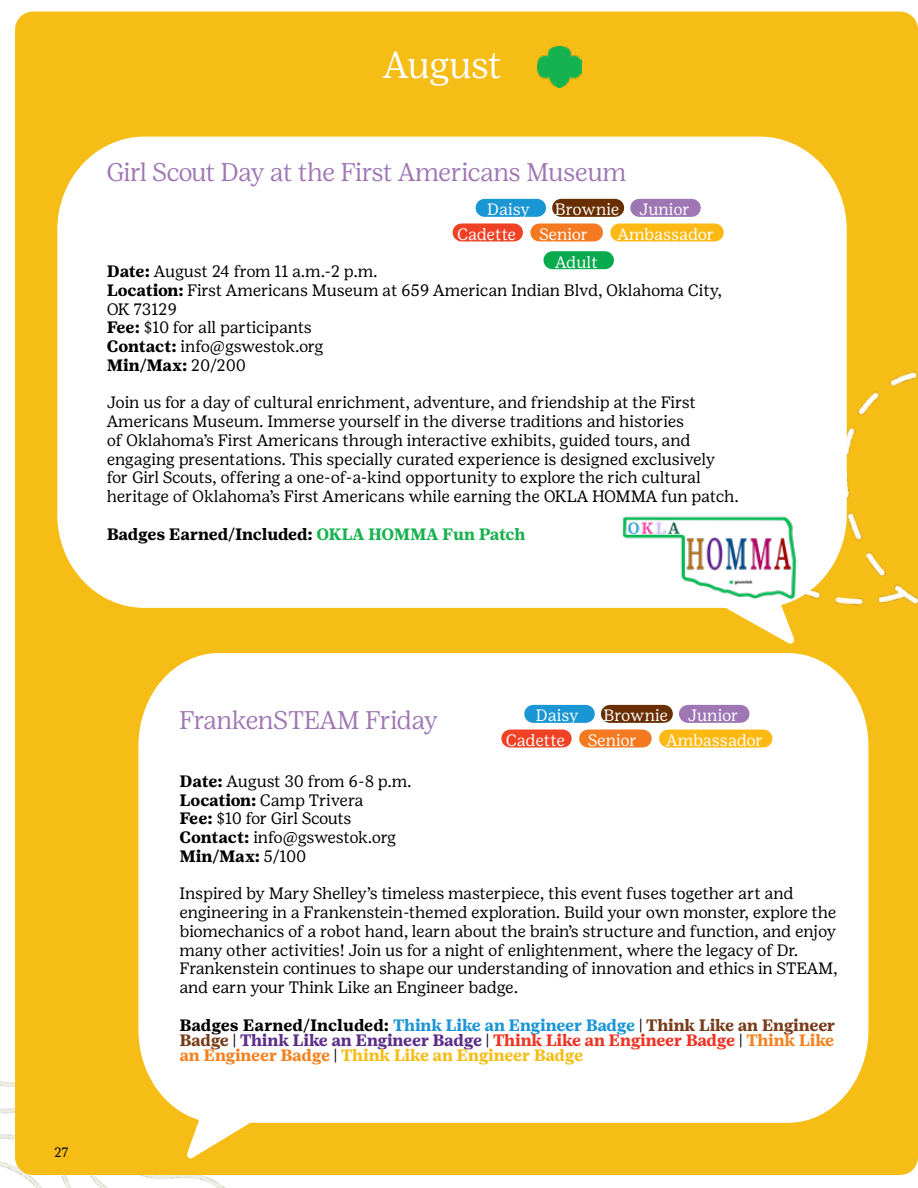
<style>
.page{position:relative;width:918px;height:1188px;background:#fff}
.page>*{position:absolute;margin:0;border:0;box-sizing:border-box;transform-origin:0 0}
.t1{font:300 37.5px "Girl Scout Display";letter-spacing:-.005em;color:#fff}
.t2{font:300 25.5px "Girl Scout Display";letter-spacing:-.005em;color:#9e76b4}
.t3{font:16.5px/18.8px "Girl Scout Text";letter-spacing:-.01em;color:#000}
.t4{font:700 16.5px/15px "Girl Scout Text";letter-spacing:-.015em;color:#000;text-align:justify}
.t5{font:16.5px/18.8px "Girl Scout Text";letter-spacing:-.03em;color:#000}
.t6{font:16.5px "Girl Scout Text";letter-spacing:-.005em;color:#fff}
.t7{font:700 16.5px "Girl Scout Text";letter-spacing:-.01em;color:#000101}
.t8{font:13.5px "Girl Scout Text";color:#000}
.s1{font-weight:700}
.s2{color:#19b250}
.s3{color:#1a96d4}
.s4{color:#773b19}
.s5{color:#5c2d89}
.s6{color:#ee3525}
.s7{color:#f58220}
.s8{color:#f6bd17}
</style>
<div class="page">
<img style="left:0;top:1081px;width:226px;height:107px">
<img style="left:17px;top:13px;width:901px;height:1161px">
<h1 class="t1" style="left:383px;top:43px;width:120px">August</h1>
<h2 class="t2" style="left:107px;top:157px;width:521px">Girl Scout Day at the First Americans Museum</h2>
<p class="t6" style="left:487px;top:200px;width:44px">Daisy</p>
<p class="t6" style="left:555px;top:200px;width:136px">Brownie Junior</p>
<p class="t6" style="left:555px;top:252px;width:44px">Adult</p>
<p class="t6" style="left:457px;top:224px;width:61px">Cadette</p>
<p class="t6" style="left:539px;top:224px;width:51px">Senior</p>
<p class="t6" style="left:617px;top:224px;width:98px">Ambassador</p>
<p class="t3" style="left:107px;top:262px;width:617px"><span class="s1">Date:</span> August 24 from 11 a.m.-2 p.m.<br><span class="s1">Location:</span> First Americans Museum at 659 American Indian Blvd, Oklahoma City,<br>OK 73129<br><span class="s1">Fee:</span> $10 for all participants<br><span class="s1">Contact:</span> info@gswestok.org<br><span class="s1">Min/Max:</span> 20/200</p>
<p class="t3" style="left:107px;top:393px;width:634px">Join us for a day of cultural enrichment, adventure, and friendship at the First Americans Museum. Immerse yourself in the diverse traditions and histories<br>of Oklahoma’s First Americans through interactive exhibits, guided tours, and engaging presentations. This specially curated experience is designed exclusively for Girl Scouts, offering a one-of-a-kind opportunity to explore the rich cultural heritage of Oklahoma’s First Americans while earning the OKLA HOMMA fun patch.</p>
<p class="t7" style="left:107px;top:524px;width:420px">Badges Earned/Included: <span class="s2">OKLA HOMMA Fun Patch</span></p>
<p class="t8" style="left:54px;top:1144px;width:16px">27</p>
<h2 class="t2" style="left:179px;top:704px;width:260px">FrankenSTEAM Friday</h2>
<p class="t6" style="left:536px;top:706px;width:44px">Daisy</p>
<p class="t6" style="left:604px;top:706px;width:136px">Brownie Junior</p>
<p class="t6" style="left:506px;top:730px;width:61px">Cadette</p>
<p class="t6" style="left:588px;top:730px;width:51px">Senior</p>
<p class="t6" style="left:666px;top:730px;width:98px">Ambassador</p>
<p class="t5" style="left:179px;top:771px;width:234px"><span class="s1">Date:</span> August 30 from 6-8 p.m.<br><span class="s1">Location:</span> Camp Trivera<br><span class="s1">Fee:</span> $10 for Girl Scouts<br><span class="s1">Contact:</span> info@gswestok.org<br><span class="s1">Min/Max:</span> 5/100</p>
<p class="t3" style="left:179px;top:884px;width:660px">Inspired by Mary Shelley’s timeless masterpiece, this event fuses together art and engineering in a Frankenstein-themed exploration. Build your own monster, explore the biomechanics of a robot hand, learn about the brain’s structure and function, and enjoy many other activities! Join us for a night of enlightenment, where the legacy of Dr.<br>Frankenstein continues to shape our understanding of innovation and ethics in STEAM, and earn your Think Like an Engineer badge.</p>
<p class="t4" style="left:179px;top:1017px;width:657px">Badges Earned/Included: <span class="s3">Think Like an Engineer Badge</span> | <span class="s4">Think Like an Engineer Badge</span> | <span class="s5">Think Like an Engineer Badge</span> | <span class="s6">Think Like an Engineer Badge</span> | <span class="s7">Think Like an Engineer Badge</span> | <span class="s8">Think Like an Engineer Badge</span></p>
</div>
